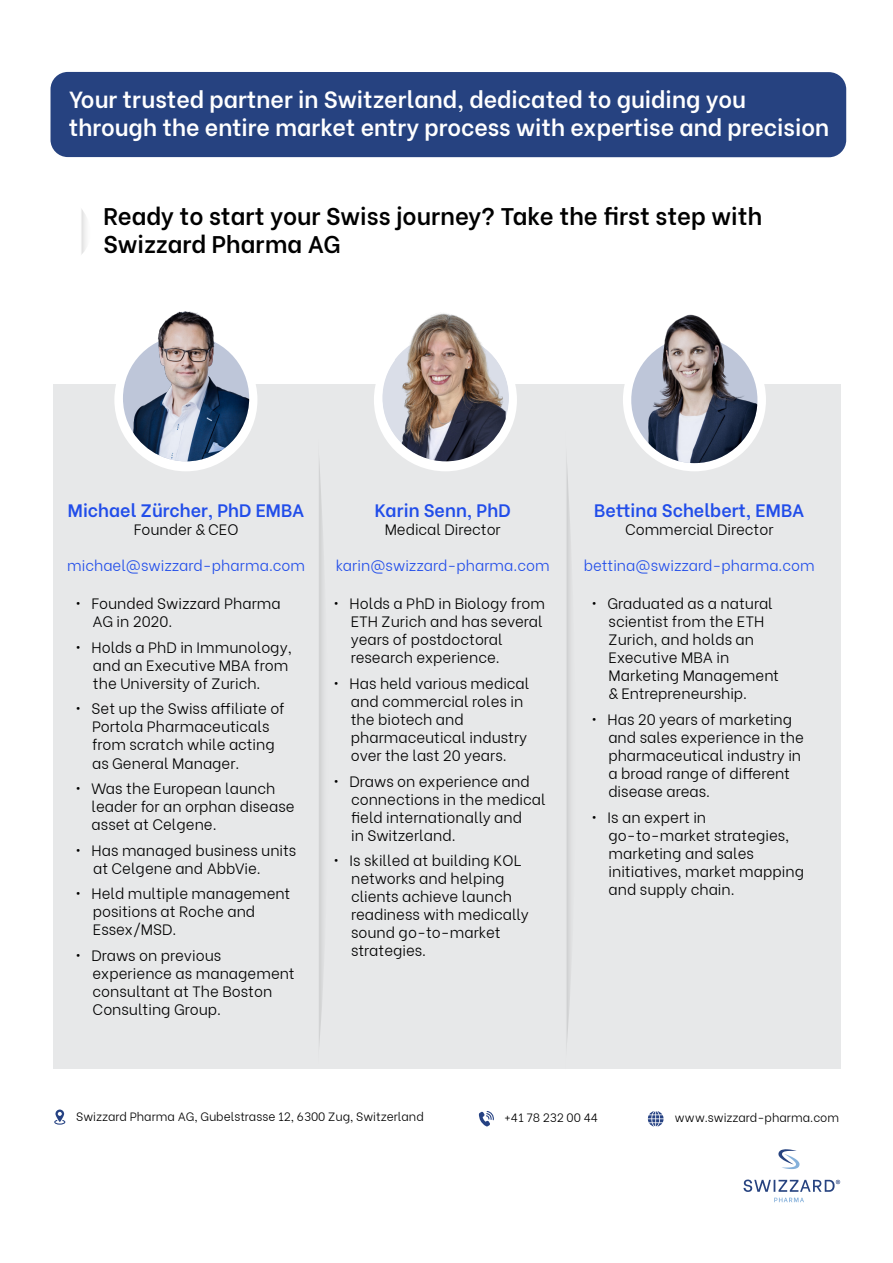
<style>
.page{position:relative;width:893px;height:1263px;background:#fff}
.page>*{position:absolute;margin:0;border:0;box-sizing:border-box;transform-origin:0 0}
.t1{font:600 24px/28.8px "Be Vietnam";color:#000}
.t2{font:600 23.25px/27.9px "Be Vietnam";color:#fff}
.t3{font:600 18px "Be Vietnam";color:#214de9}
.t4{font:300 15px/18px "Be Vietnam";color:#000}
.t5{font:300 15px "Be Vietnam";color:#214de9}
.t6{font:300 12px "Be Vietnam";color:#000}
</style>
<div class="page">
<div style="left:51px;top:72px;width:795px;height:85px;background:#264280;border-radius:17px"></div>
<div style="left:53px;top:384px;width:787px;height:684px;background:#e7e8e9"></div>
<svg style="left:317px;top:462px;width:25px;height:607px"></svg>
<svg style="left:564px;top:461px;width:26px;height:608px"></svg>
<div style="left:114px;top:328px;width:143px;height:143px;background:#fff;border-radius:50%"></div>
<img style="left:128px;top:311px;width:121px;height:150px">
<div style="left:374px;top:328px;width:143px;height:143px;background:#fff;border-radius:50%"></div>
<svg style="left:506px;top:380px;width:3px;height:54px"></svg>
<img style="left:382px;top:313px;width:124px;height:148px">
<div style="left:623px;top:328px;width:143px;height:143px;background:#fff;border-radius:50%"></div>
<img style="left:631px;top:337px;width:126px;height:126px;border-radius:63px">
<img style="left:650px;top:314px;width:87px;height:92px">
<svg style="left:778px;top:1149px;width:22px;height:20px"></svg>
<svg style="left:743px;top:1179px;width:97px;height:23px"></svg>
<svg style="left:81px;top:209px;width:5px;height:46px"></svg>
<svg style="left:54px;top:1109px;width:11px;height:16px"></svg>
<svg style="left:479px;top:1111px;width:15px;height:15px"></svg>
<svg style="left:648px;top:1111px;width:15px;height:15px"></svg>
<h2 class="t2" style="left:69px;top:84px;width:762px">Your trusted partner in Switzerland, dedicated to guiding you through the entire market entry process with expertise and precision</h2>
<h1 class="t1" style="left:103px;top:199px;width:660px">Ready to start your Swiss journey? Take the first step with<br>Swizzard Pharma AG</h1>
<p class="t3" style="left:68px;top:496px;width:238px">Michael Zürcher, PhD EMBA</p>
<p class="t4" style="left:134px;top:519px;width:106px">Founder &amp; CEO</p>
<p class="t5" style="left:67px;top:553px;width:239px">michael@swizzard-pharma.com</p>
<p class="t4" style="left:93px;top:593px;width:190px;text-indent:-17px">• Founded Swizzard Pharma<br>AG in 2020.</p>
<p class="t4" style="left:93px;top:637px;width:200px;text-indent:-17px">• Holds a PhD in Immunology, and an Executive MBA from the University of Zurich.</p>
<p class="t4" style="left:92px;top:698px;width:194px;text-indent:-16px">• Set up the Swiss affiliate of<br>Portola Pharmaceuticals from scratch while acting as General Manager.</p>
<p class="t4" style="left:92px;top:778px;width:204px;text-indent:-16px">• Was the European launch leader for an orphan disease asset at Celgene.</p>
<p class="t4" style="left:93px;top:839px;width:205px;text-indent:-17px">• Has managed business units at Celgene and AbbVie.</p>
<p class="t4" style="left:93px;top:883px;width:199px;text-indent:-17px">• Held multiple management positions at Roche and<br>Essex/MSD.</p>
<p class="t4" style="left:93px;top:944px;width:203px;text-indent:-17px">• Draws on previous experience as management consultant at The Boston<br>Consulting Group.</p>
<p class="t3" style="left:375px;top:496px;width:137px">Karin Senn, PhD</p>
<p class="t4" style="left:385px;top:519px;width:118px">Medical Director</p>
<p class="t5" style="left:336px;top:553px;width:215px">karin@swizzard-pharma.com</p>
<p class="t4" style="left:351px;top:593px;width:196px;text-indent:-17px">• Holds a PhD in Biology from<br>ETH Zurich and has several years of postdoctoral research experience.</p>
<p class="t4" style="left:351px;top:673px;width:180px;text-indent:-17px">• Has held various medical and commercial roles in the biotech and pharmaceutical industry over the last 20 years.</p>
<p class="t4" style="left:351px;top:770px;width:196px;text-indent:-17px">• Draws on experience and connections in the medical field internationally and<br>in Switzerland.</p>
<p class="t4" style="left:351px;top:850px;width:179px;text-indent:-17px">• Is skilled at building KOL networks and helping clients achieve launch readiness with medically sound go-to-market strategies.</p>
<p class="t3" style="left:594px;top:496px;width:212px">Bettina Schelbert, EMBA</p>
<p class="t4" style="left:625px;top:519px;width:150px">Commercial Director</p>
<p class="t5" style="left:584px;top:553px;width:232px">bettina@swizzard-pharma.com</p>
<p class="t4" style="left:609px;top:593px;width:172px;text-indent:-17px">• Graduated as a natural scientist from the ETH<br>Zurich, and holds an<br>Executive MBA in<br>Marketing Management &amp; Entrepreneurship.</p>
<p class="t4" style="left:608px;top:709px;width:197px;text-indent:-17px">• Has 20 years of marketing and sales experience in the pharmaceutical industry in a broad range of different disease areas.</p>
<p class="t4" style="left:609px;top:806px;width:197px;text-indent:-17px">• Is an expert in go-to-market strategies, marketing and sales initiatives, market mapping and supply chain.</p>
<p class="t6" style="left:76px;top:1106px;width:349px">Swizzard Pharma AG, Gubelstrasse 12, 6300 Zug, Switzerland</p>
<p class="t6" style="left:504px;top:1107px;width:96px">+41 78 232 00 44</p>
<p class="t6" style="left:675px;top:1107px;width:166px">www.swizzard-pharma.com</p>
</div>
